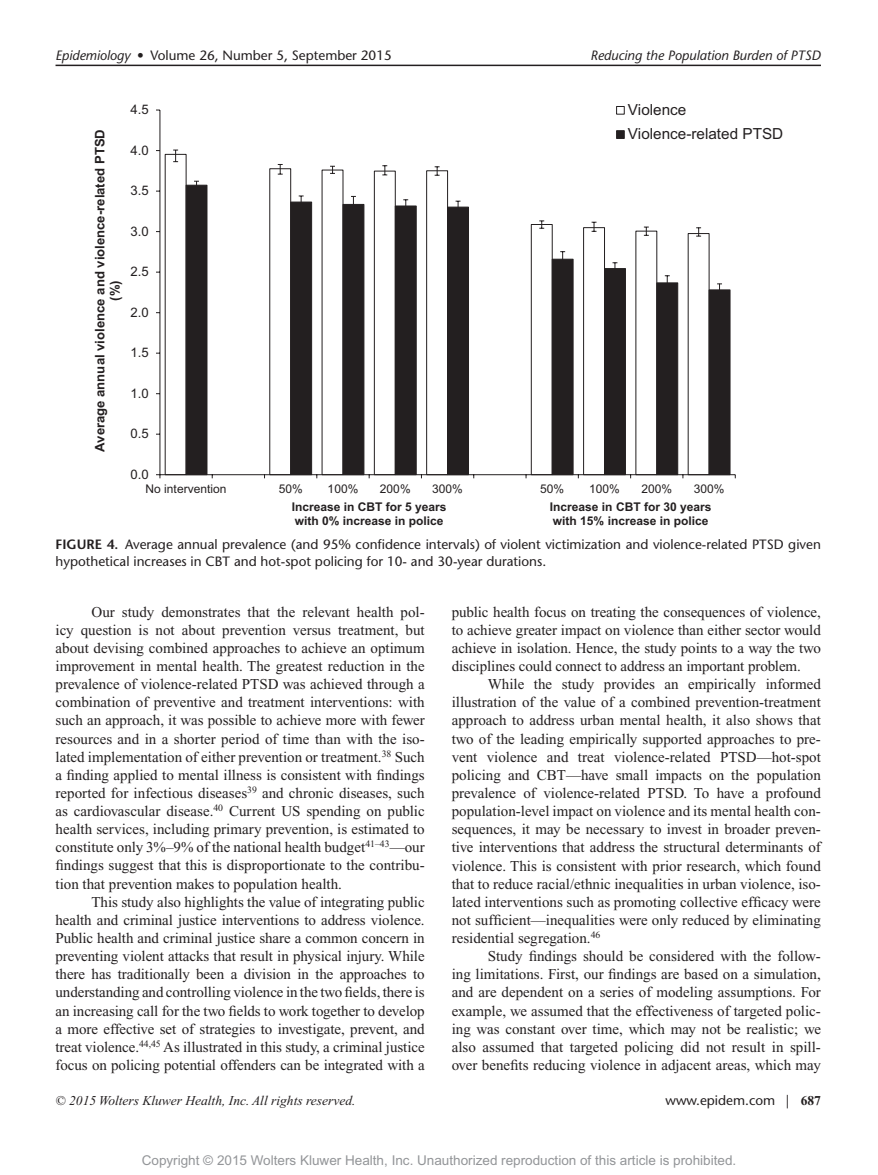
<style>
.page{position:relative;width:878px;height:1175px;background:#fff}
.page>*{position:absolute;margin:0;border:0;box-sizing:border-box;transform-origin:0 0}
.t1{font:15.3px/24.2px "Arial";color:#231f20}
.t2{font:15px/18.1px "Times New Roman";color:#231f20;text-align:justify}
.t3{font:500 13.5px/16.5px "Stone Sans Std";color:#231f20}
.t4{font:13.5px "Arial MT Std";color:#939598}
.t5{font:italic 13.5px "Times New Roman";color:#231f20}
.t6{font:italic 500 13.5px "Stone Sans Std";color:#231f20}
.t7{font:700 13.05px/15.1px "Arial";color:#231f20;text-align:center}
.t8{font:13.05px "Arial";color:#231f20}
.t9{font:700 12px/14.4px "Arial";color:#231f20}
.t10{font:12px "Arial";color:#231f20}
.s1{font-style:italic}
.s2{font-weight:600}
.s3{font-family:"Times New Roman";font-weight:700}
</style>
<div class="page">
<hr style="left:56px;top:65px;width:764px;height:1px;background:#231f20">
<svg style="left:164px;top:153px;width:285px;height:321px"></svg>
<svg style="left:185px;top:184px;width:545px;height:290px"></svg>
<svg style="left:173px;top:150px;width:5px;height:12px"></svg>
<svg style="left:278px;top:164px;width:5px;height:11px"></svg>
<svg style="left:330px;top:166px;width:5px;height:8px"></svg>
<svg style="left:382px;top:165px;width:5px;height:10px"></svg>
<svg style="left:434px;top:166px;width:5px;height:10px"></svg>
<svg style="left:539px;top:220px;width:5px;height:9px"></svg>
<svg style="left:591px;top:222px;width:5px;height:10px"></svg>
<svg style="left:644px;top:227px;width:4px;height:9px"></svg>
<svg style="left:696px;top:227px;width:5px;height:10px"></svg>
<svg style="left:194px;top:181px;width:5px;height:14px"></svg>
<svg style="left:299px;top:195px;width:4px;height:15px"></svg>
<svg style="left:351px;top:196px;width:5px;height:13px"></svg>
<svg style="left:403px;top:199px;width:5px;height:12px"></svg>
<svg style="left:455px;top:201px;width:5px;height:15px"></svg>
<svg style="left:560px;top:251px;width:5px;height:14px"></svg>
<svg style="left:612px;top:262px;width:5px;height:12px"></svg>
<svg style="left:664px;top:275px;width:5px;height:13px"></svg>
<svg style="left:717px;top:283px;width:5px;height:12px"></svg>
<hr style="left:159px;top:110px;width:1px;height:365px;background:#231f20">
<hr style="left:160px;top:474px;width:575px;height:1px;background:#231f20">
<div style="left:616px;top:106px;width:8px;height:9px;background:#fff;border:1px solid #231f20"></div>
<div style="left:616px;top:130px;width:8px;height:9px;background:#231f20;border:1px solid #231f20"></div>
<p class="t3" style="left:56px;top:47px;width:338px"><span class="s1">Epidemiology</span> • Volume 26, Number 5, September 2015</p>
<p class="t6" style="left:590px;top:47px;width:232px">Reducing the Population Burden of PTSD</p>
<p class="t7" style="left:93px;top:452px;width:324px;rotate:-90deg">Average annual violence and violence-related PTSD (%)</p>
<p class="t8" style="left:130px;top:101px;width:20px">4.5</p>
<p class="t8" style="left:130px;top:142px;width:20px">4.0</p>
<p class="t8" style="left:130px;top:182px;width:20px">3.5</p>
<p class="t8" style="left:130px;top:223px;width:20px">3.0</p>
<p class="t8" style="left:130px;top:263px;width:20px">2.5</p>
<p class="t8" style="left:130px;top:304px;width:20px">2.0</p>
<p class="t8" style="left:130px;top:344px;width:20px">1.5</p>
<p class="t8" style="left:130px;top:385px;width:20px">1.0</p>
<p class="t8" style="left:130px;top:425px;width:20px">0.5</p>
<p class="t8" style="left:130px;top:466px;width:20px">0.0</p>
<p class="t1" style="left:627px;top:98px;width:157px">Violence<br>Violence-related PTSD</p>
<p class="t10" style="left:146px;top:481px;width:82px">No intervention</p>
<p class="t10" style="left:279px;top:481px;width:26px">50%</p>
<p class="t10" style="left:327px;top:481px;width:32px">100%</p>
<p class="t10" style="left:380px;top:481px;width:32px">200%</p>
<p class="t10" style="left:432px;top:481px;width:32px">300%</p>
<p class="t10" style="left:540px;top:481px;width:26px">50%</p>
<p class="t10" style="left:589px;top:481px;width:32px">100%</p>
<p class="t10" style="left:641px;top:481px;width:32px">200%</p>
<p class="t10" style="left:693px;top:481px;width:32px">300%</p>
<p class="t9" style="left:292px;top:500px;width:156px">Increase in CBT for 5 years with 0% increase in police</p>
<p class="t9" style="left:550px;top:500px;width:163px">Increase in CBT for 30 years with 15% increase in police</p>
<p class="t3" style="left:55px;top:536px;width:767px"><span class="s2">FIGURE 4.</span> Average annual prevalence (and 95% confidence intervals) of violent victimization and violence-related PTSD given hypothetical increases in CBT and hot-spot policing for 10- and 30-year durations.</p>
<p class="t2" style="left:55px;top:602px;width:371px;text-indent:36px">Our study demonstrates that the relevant health pol&shy;icy question is not about prevention versus treatment, but about devising combined approaches to achieve an optimum improvement in mental health. The greatest reduction in the prevalence of violence-related PTSD was achieved through a combination of preventive and treatment interventions: with such an approach, it was possible to achieve more with fewer resources and in a shorter period of time than with the iso&shy;lated implementation of either prevention or treatment.<sup>38</sup> Such a finding applied to mental illness is consistent with findings reported for infectious diseases<sup>39</sup> and chronic diseases, such as cardiovascular disease.<sup>40</sup> Current US spending on public health services, including primary prevention, is estimated to constitute only 3%–9% of the national health budget<sup>41–43</sup>—our findings suggest that this is disproportionate to the contribu&shy;tion that prevention makes to population health.</p>
<p class="t2" style="left:55px;top:892px;width:371px;text-indent:36px">This study also highlights the value of integrating public health and criminal justice interventions to address violence.<br>Public health and criminal justice share a common concern in preventing violent attacks that result in physical injury. While there has traditionally been a division in the approaches to understanding and controlling violence in the two fields, there is an increasing call for the two fields to work together to develop a more effective set of strategies to investigate, prevent, and treat violence.<sup>44,45</sup> As illustrated in this study, a criminal justice focus on policing potential offenders can be integrated with a</p>
<p class="t2" style="left:451px;top:602px;width:371px">public health focus on treating the consequences of violence, to achieve greater impact on violence than either sector would achieve in isolation. Hence, the study points to a way the two disciplines could connect to address an important problem.</p>
<p class="t2" style="left:451px;top:675px;width:371px;text-indent:36px">While the study provides an empirically informed illustration of the value of a combined prevention-treatment approach to address urban mental health, it also shows that two of the leading empirically supported approaches to pre&shy;vent violence and treat violence-related PTSD—hot-spot policing and CBT—have small impacts on the population prevalence of violence-related PTSD. To have a profound population-level impact on violence and its mental health con&shy;sequences, it may be necessary to invest in broader preven&shy;tive interventions that address the structural determinants of violence. This is consistent with prior research, which found that to reduce racial/ethnic inequalities in urban violence, iso&shy;lated interventions such as promoting collective efficacy were not sufficient—inequalities were only reduced by eliminating residential segregation.<sup>46</sup></p>
<p class="t2" style="left:452px;top:947px;width:371px;text-indent:36px">Study findings should be considered with the follow&shy;ing limitations. First, our findings are based on a simulation, and are dependent on a series of modeling assumptions. For example, we assumed that the effectiveness of targeted polic&shy;ing was constant over time, which may not be realistic; we also assumed that targeted policing did not result in spill&shy;over benefits reducing violence in adjacent areas, which may</p>
<p class="t5" style="left:56px;top:1092px;width:301px">© 2015 Wolters Kluwer Health, Inc. All rights reserved.</p>
<p class="t3" style="left:665px;top:1091px;width:157px">www.epidem.com | <span class="s3">687</span></p>
<p class="t4" style="left:142px;top:1152px;width:596px">Copyright © 2015 Wolters Kluwer Health, Inc. Unauthorized reproduction of this article is prohibited.</p>
</div>
